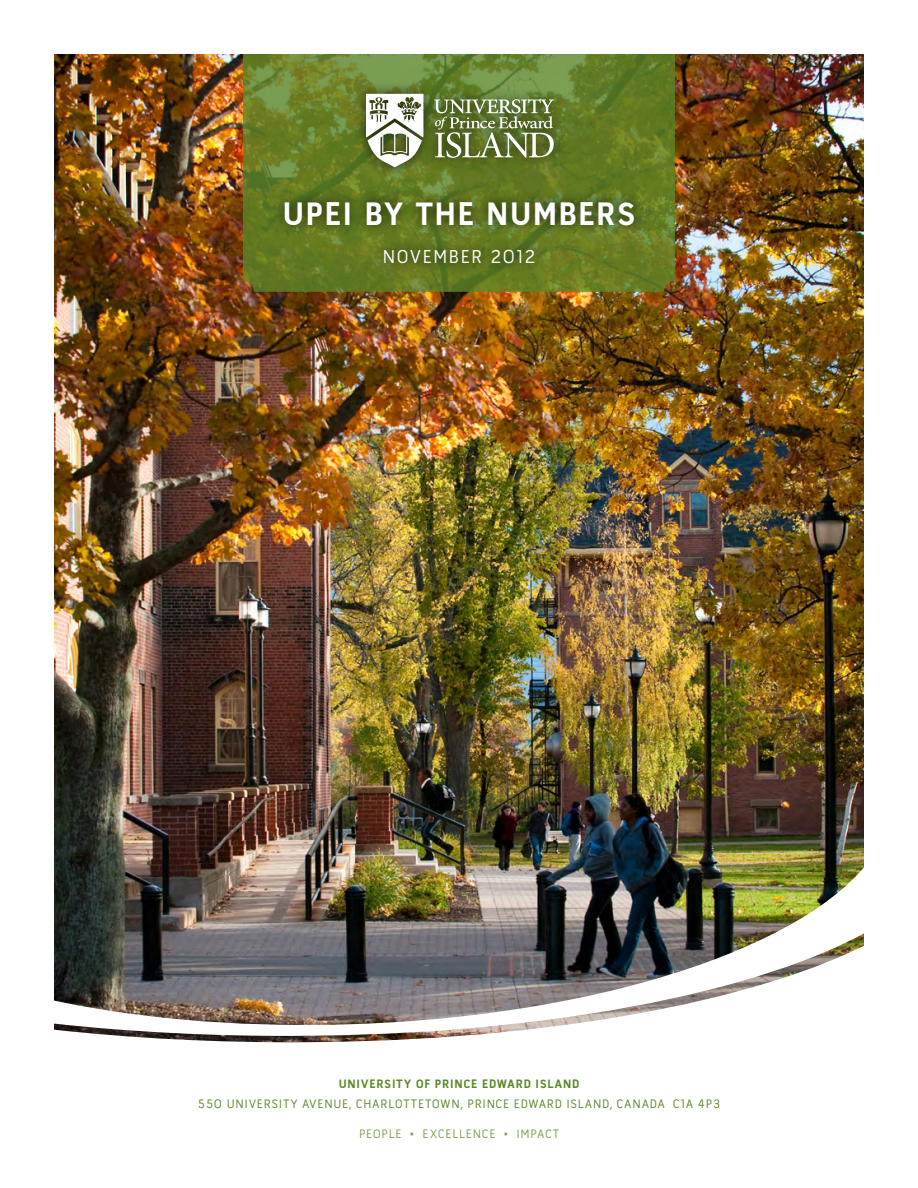
<style>
.page{position:relative;width:918px;height:1188px;background:#fff}
.page>*{position:absolute;margin:0;border:0;box-sizing:border-box;transform-origin:0 0}
.t1{font:600 42px "Pill Gothic 300 mg";color:#fff}
.t2{font:300 24px "Pill Gothic 300 mg";letter-spacing:.025em;color:#fff}
.t3{font:300 15.75px "Pill Gothic 300 mg";letter-spacing:.025em;color:#5c8727}
.t4{font:600 15.75px "Pill Gothic 300 mg";letter-spacing:.015em;color:#5c8727}
.t5{font:300 15.75px "Pill Gothic 300 mg";letter-spacing:.015em;color:#7e9f52}
</style>
<div class="page">
<img style="left:54px;top:54px;width:810px;height:795px">
<img style="left:54px;top:849px;width:810px;height:90px">
<img style="left:54px;top:939px;width:810px;height:104px">
<svg style="left:243px;top:28px;width:432px;height:264px;background:#68802a"></svg>
<div style="left:272px;top:189px;width:374px;height:86px;background:#000;opacity:.75"></div>
<div style="left:0;top:0;width:918px;height:54px;background:#fff"></div>
<div style="left:353px;top:81px;width:213px;height:98px;background:#000;opacity:.75"></div>
<svg style="left:366px;top:94px;width:57px;height:73px"></svg>
<svg style="left:434px;top:99px;width:120px;height:59px;background:#7f8e5c"></svg>
<h1 class="t1" style="left:282px;top:194px;width:356px">UPEI by the Numbers</h1>
<h2 class="t2" style="left:382px;top:245px;width:155px">November 2012</h2>
<p class="t4" style="left:338px;top:1077px;width:243px">University of Prince Edward Island</p>
<p class="t3" style="left:197px;top:1096px;width:525px">550 University Avenu e, Charlottetown, Prince Edward Islan d, Canada C1A 4P3</p>
<p class="t5" style="left:359px;top:1126px;width:202px">people • excellence • impact</p>
</div>
